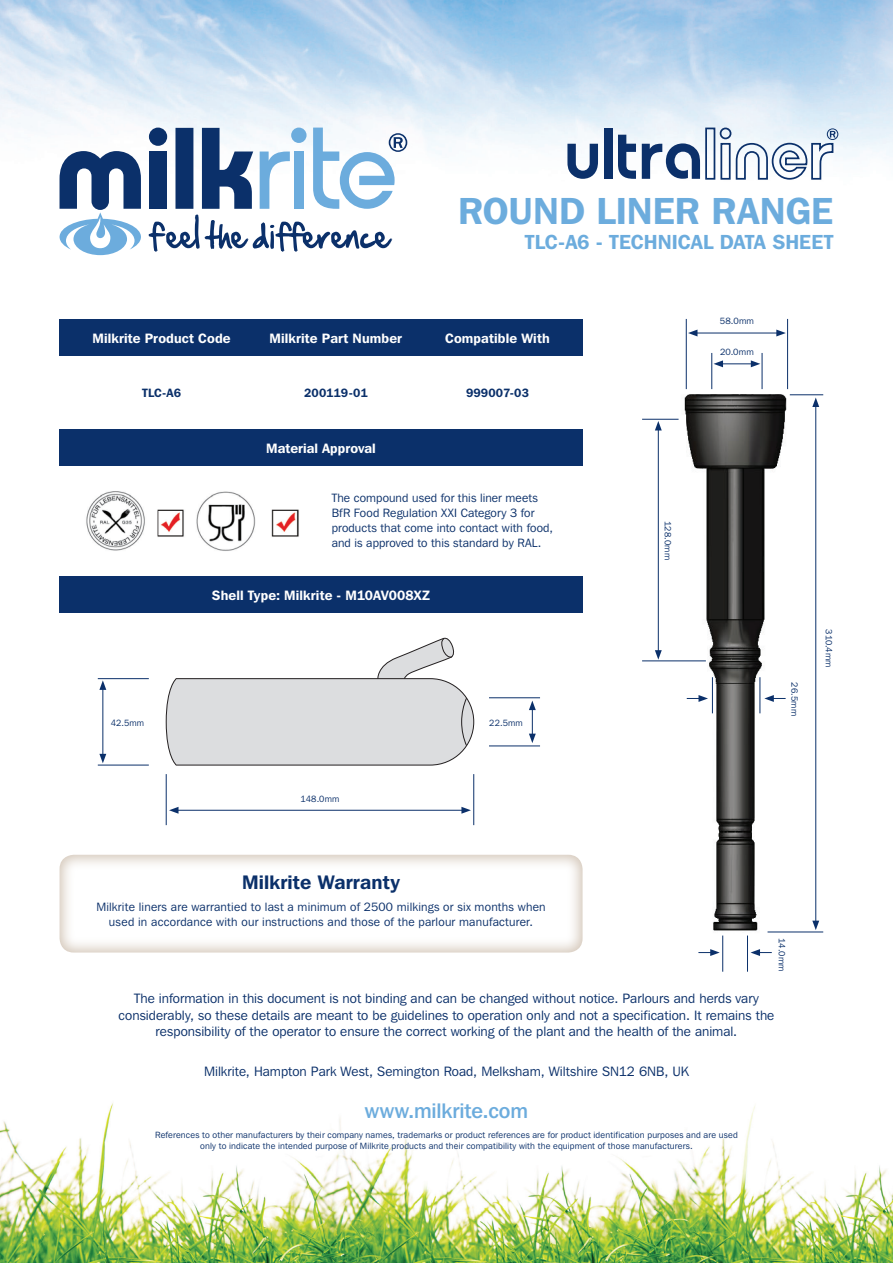
<style>
.page{position:relative;width:893px;height:1263px;background:#fff}
.page>*{position:absolute;margin:0;border:0;box-sizing:border-box;transform-origin:0 0}
.t1{font:600 37.5px "Franklin Gothic IT Cby BT";color:#6cacdd}
.t2{font:500 21px "Franklin Gothic IT Cby BT";letter-spacing:-.005em;color:#6cacdd}
.t3{font:600 20.25px "Franklin Gothic IT Cby BT";color:#6cacdd}
.t4{font:600 19.5px "Franklin Gothic IT Cby BT";letter-spacing:.005em;color:#0b306a}
.t5{font:13.5px/16.5px "Franklin Gothic IT Cby BT";letter-spacing:.005em;color:#0b306a;text-align:center}
.t6{font:600 13.5px "Franklin Gothic IT Cby BT";letter-spacing:.01em;color:#fff}
.t7{font:12px/15px "Franklin Gothic IT Cby BT";letter-spacing:.015em;color:#0b306a}
.t8{font:600 12px "Franklin Gothic IT Cby BT";letter-spacing:.015em;color:#0b306a}
.t9{font:9px/10.8px "Franklin Gothic IT Cby BT";letter-spacing:.02em;color:#0b306a;text-align:center}
</style>
<div class="page">
<img style="left:645px;top:369px;width:179px;height:582px">
<hr style="left:747px;top:935px;width:1px;height:37px;background:#0b306a">
<hr style="left:722px;top:935px;width:1px;height:37px;background:#0b306a">
<hr style="left:760px;top:677px;width:1px;height:36px;background:#0b306a">
<hr style="left:712px;top:677px;width:1px;height:36px;background:#0b306a">
<hr style="left:762px;top:353px;width:1px;height:36px;background:#0b306a">
<hr style="left:711px;top:353px;width:1px;height:36px;background:#0b306a">
<hr style="left:787px;top:319px;width:1px;height:70px;background:#0b306a">
<hr style="left:686px;top:319px;width:1px;height:70px;background:#0b306a">
<hr style="left:642px;top:419px;width:37px;height:1px;background:#0b306a">
<hr style="left:642px;top:660px;width:64px;height:1px;background:#0b306a">
<hr style="left:790px;top:394px;width:33px;height:1px;background:#0b306a">
<hr style="left:767px;top:931px;width:56px;height:1px;background:#0b306a">
<hr style="left:695px;top:333px;width:84px;height:1px;background:#0b306a">
<svg style="left:688px;top:330px;width:9px;height:6px"></svg>
<svg style="left:776px;top:330px;width:10px;height:6px"></svg>
<hr style="left:721px;top:363px;width:32px;height:1px;background:#0b306a">
<svg style="left:713px;top:360px;width:10px;height:7px"></svg>
<svg style="left:751px;top:360px;width:9px;height:7px"></svg>
<svg style="left:687px;top:695px;width:21px;height:7px"></svg>
<svg style="left:764px;top:695px;width:22px;height:7px"></svg>
<svg style="left:698px;top:949px;width:22px;height:7px"></svg>
<svg style="left:750px;top:949px;width:22px;height:7px"></svg>
<hr style="left:658px;top:428px;width:1px;height:224px;background:#0b306a">
<svg style="left:655px;top:650px;width:7px;height:10px"></svg>
<svg style="left:655px;top:421px;width:7px;height:9px"></svg>
<hr style="left:815px;top:405px;width:1px;height:518px;background:#0b306a">
<svg style="left:812px;top:921px;width:7px;height:9px"></svg>
<svg style="left:812px;top:397px;width:7px;height:10px"></svg>
<img style="left:0;top:0;width:893px;height:256px">
<img style="left:0;top:1103px;width:893px;height:160px">
<svg style="left:59px;top:854px;width:524px;height:99px"></svg>
<svg style="left:60px;top:151px;width:81px;height:104px"></svg>
<svg style="left:260px;top:152px;width:30px;height:57px"></svg>
<svg style="left:175px;top:128px;width:78px;height:81px"></svg>
<div style="left:149px;top:128px;width:18px;height:18px;background:#0b306a;border-radius:50%"></div>
<div style="left:291px;top:128px;width:16px;height:15px;background:#6cacdd;border-radius:50%"></div>
<div style="left:149px;top:151px;width:18px;height:58px;background:#0b306a"></div>
<div style="left:294px;top:151px;width:9px;height:58px;background:#6cacdd"></div>
<svg style="left:149px;top:215px;width:243px;height:37px"></svg>
<svg style="left:313px;top:128px;width:94px;height:81px"></svg>
<div style="left:60px;top:319px;width:523px;height:36px;background:#0b306a"></div>
<div style="left:60px;top:429px;width:523px;height:37px;background:#0b306a"></div>
<div style="left:60px;top:576px;width:523px;height:36px;background:#0b306a"></div>
<img style="left:86px;top:491px;width:213px;height:60px">
<div style="left:705px;top:128px;width:10px;height:52px;border:2px solid #0b306a"></div>
<div style="left:720px;top:143px;width:11px;height:37px;border:2px solid #0b306a"></div>
<div style="left:720px;top:128px;width:11px;height:11px;border:2px solid #0b306a;border-radius:50%"></div>
<svg style="left:735px;top:128px;width:103px;height:53px"></svg>
<svg style="left:567px;top:144px;width:31px;height:35px"></svg>
<div style="left:604px;top:128px;width:8px;height:51px;background:#0b306a"></div>
<svg style="left:618px;top:135px;width:18px;height:44px"></svg>
<svg style="left:642px;top:143px;width:58px;height:36px"></svg>
<svg style="left:165px;top:637px;width:309px;height:129px"></svg>
<hr style="left:102px;top:687px;width:1px;height:69px;background:#0b306a">
<svg style="left:99px;top:680px;width:7px;height:10px"></svg>
<svg style="left:99px;top:754px;width:7px;height:9px"></svg>
<svg style="left:529px;top:701px;width:7px;height:42px"></svg>
<hr style="left:98px;top:678px;width:51px;height:1px;background:#0b306a">
<hr style="left:489px;top:697px;width:51px;height:1px;background:#0b306a">
<hr style="left:98px;top:765px;width:51px;height:1px;background:#0b306a">
<hr style="left:489px;top:745px;width:51px;height:1px;background:#0b306a">
<hr style="left:176px;top:810px;width:288px;height:1px;background:#0b306a">
<svg style="left:169px;top:807px;width:10px;height:7px"></svg>
<svg style="left:461px;top:807px;width:10px;height:7px"></svg>
<hr style="left:166px;top:774px;width:1px;height:51px;background:#0b306a">
<hr style="left:473px;top:774px;width:1px;height:51px;background:#0b306a">
<h1 class="t1" style="left:458px;top:188px;width:377px">ROUND LINER RANGE</h1>
<h3 class="t3" style="left:525px;top:229px;width:310px">TLC-A6 - TECHNICAL DATA SHEET</h3>
<p class="t6" style="left:92px;top:329px;width:140px">Milkrite Product Code</p>
<p class="t6" style="left:270px;top:329px;width:134px">Milkrite Part Number</p>
<p class="t6" style="left:445px;top:329px;width:106px">Compatible With</p>
<p class="t8" style="left:142px;top:385px;width:41px">TLC-A6</p>
<p class="t8" style="left:304px;top:385px;width:65px">200119-01</p>
<p class="t8" style="left:466px;top:385px;width:65px">999007-03</p>
<p class="t6" style="left:266px;top:440px;width:111px">Material Approval</p>
<p class="t7" style="left:332px;top:491px;width:223px">The compound used for this liner meets BfR Food Regulation XXI Category 3 for products that come into contact with food, and is approved to this standard by RAL.</p>
<p class="t6" style="left:212px;top:587px;width:220px">Shell Type: Milkrite - M10AV008XZ</p>
<p class="t9" style="left:111px;top:717px;width:35px">42.5mm</p>
<p class="t9" style="left:489px;top:717px;width:35px">22.5mm</p>
<p class="t9" style="left:301px;top:793px;width:40px">148.0mm</p>
<p class="t9" style="left:720px;top:315px;width:36px">58.0mm</p>
<p class="t9" style="left:720px;top:346px;width:35px">20.0mm</p>
<p class="t9" style="left:674px;top:521px;width:40px;rotate:90deg">128.0mm</p>
<p class="t9" style="left:800px;top:682px;width:35px;rotate:90deg">26.5mm</p>
<p class="t9" style="left:835px;top:629px;width:40px;rotate:90deg">310.4mm</p>
<h3 class="t4" style="left:242px;top:869px;width:159px">Milkrite Warranty</h3>
<p class="t7" style="left:96px;top:899px;width:451px;text-align:center">Milkrite liners are warrantied to last a minimum of 2500 milkings or six months when used in accordance with our instructions and those of the parlour manufacturer.</p>
<p class="t9" style="left:787px;top:938px;width:35px;rotate:90deg">14.0mm</p>
<p class="t5" style="left:119px;top:990px;width:657px">The information in this document is not binding and can be changed without notice. Parlours and herds vary considerably, so these details are meant to be guidelines to operation only and not a specification. It remains the responsibility of the operator to ensure the correct working of the plant and the health of the animal.</p>
<p class="t5" style="left:204px;top:1062px;width:486px">Milkrite, Hampton Park West, Semington Road, Melksham, Wiltshire SN12 6NB, UK</p>
<h2 class="t2" style="left:365px;top:1098px;width:165px">www.milkrite.com</h2>
<p class="t9" style="left:155px;top:1129px;width:584px">References to other manufacturers by their company names, trademarks or product references are for product identification purposes and are used only to indicate the intended purpose of Milkrite products and their compatibility with the equipment of those manufacturers.</p>
</div>
